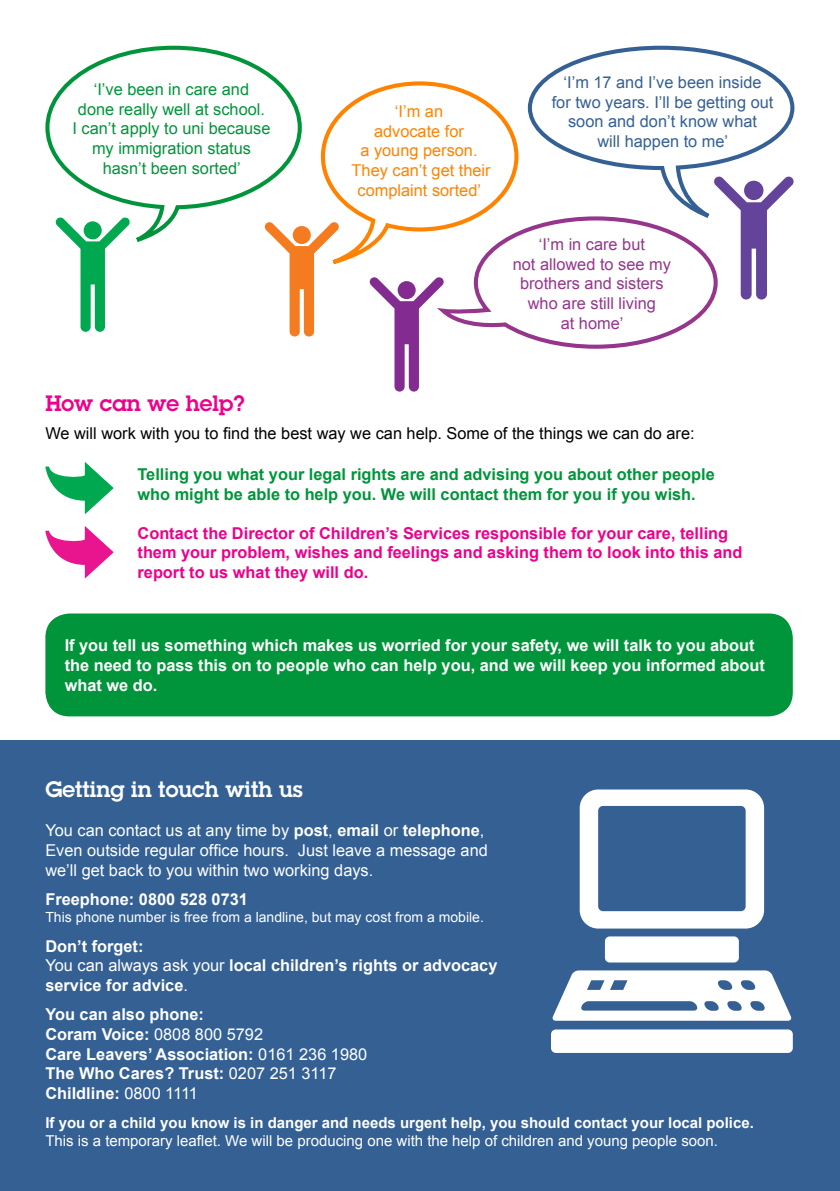
<style>
.page{position:relative;width:840px;height:1191px;background:#fff}
.page>*{position:absolute;margin:0;border:0;box-sizing:border-box;transform-origin:0 0}
.t1{font:600 21.8px "Lubalin Graph Std";color:#fff}
.t2{font:600 21.8px "Lubalin Graph Std";color:#ec008c}
.t3{font:700 16.4px/19.6px "Arial";color:#fff}
.t4{font:700 16.4px/19.6px "Arial";color:#ec008c}
.t5{font:16.4px/19.6px "Arial";color:#fff}
.t6{font:700 16.4px/19.6px "Arial";color:#00953a}
.t7{font:16.4px/19.6px "Arial";color:#00953a;text-align:center}
.t8{font:16.4px/19.6px "Arial";color:#346094;text-align:center}
.t9{font:16.4px/19.6px "Arial";color:#95358c;text-align:center}
.t10{font:16.4px "Arial";color:#000}
.t11{font:16.4px/19.6px "Arial";color:#ff8300;text-align:center}
.t12{font:15px "Arial";color:#fff}
.t13{font:700 15px "Arial";color:#fff}
.t14{font:14px "Arial";color:#fff}
.s1{font-weight:700}
.s2{font-weight:400}
</style>
<div class="page">
<svg style="left:45px;top:45px;width:232px;height:197px"></svg>
<svg style="left:245px;top:79px;width:274px;height:184px"></svg>
<svg style="left:527px;top:45px;width:268px;height:139px"></svg>
<div style="left:45px;top:613px;width:747px;height:103px;background:#00953a;border-radius:24px"></div>
<div style="left:0;top:740px;width:839px;height:451px;background:#346094"></div>
<svg style="left:56px;top:217px;width:74px;height:115px"></svg>
<svg style="left:265px;top:222px;width:73px;height:114px"></svg>
<svg style="left:369px;top:177px;width:424px;height:214px"></svg>
<svg style="left:45px;top:462px;width:68px;height:52px"></svg>
<svg style="left:45px;top:526px;width:68px;height:52px"></svg>
<div style="left:604px;top:936px;width:134px;height:26px;background:#fff;border-radius:5px"></div>
<div style="left:550px;top:1029px;width:242px;height:24px;background:#fff;border-radius:5px"></div>
<svg style="left:552px;top:970px;width:239px;height:50px"></svg>
<svg style="left:579px;top:789px;width:184px;height:139px"></svg>
<p class="t7" style="left:72px;top:80px;width:199px">‘I’ve been in care and<br>done really well at school.<br>I can’t apply to uni because my immigration status hasn’t been sorted’</p>
<p class="t11" style="left:351px;top:102px;width:140px">‘I’m an<br>advocate for<br>a young person.<br>They can’t get their complaint sorted’</p>
<p class="t8" style="left:551px;top:73px;width:223px">‘I’m 17 and I’ve been inside<br>for two years. I’ll be getting out soon and don’t know what<br>will happen to me’</p>
<p class="t9" style="left:512px;top:235px;width:159px">‘I’m in care but<br>not allowed to see my brothers and sisters who are still living<br>at home’</p>
<h1 class="t2" style="left:45px;top:388px;width:201px">How can we help?</h1>
<p class="t10" style="left:45px;top:422px;width:650px">We will work with you to find the best way we can help. Some of the things we can do are:</p>
<p class="t6" style="left:137px;top:465px;width:578px">Telling you what your legal rights are and advising you about other people who might be able to help you. We will contact them for you if you wish.</p>
<p class="t4" style="left:137px;top:524px;width:606px">Contact the Director of Children’s Services responsible for your care, telling them your problem, wishes and feelings and asking them to look into this and report to us what they will do.</p>
<p class="t3" style="left:65px;top:636px;width:701px">If you tell us something which makes us worried for your safety, we will talk to you about the need to pass this on to people who can help you, and we will keep you informed about what we do.</p>
<h1 class="t1" style="left:45px;top:775px;width:259px">Getting in touch with us</h1>
<p class="t5" style="left:45px;top:821px;width:443px">You can contact us at any time by <span class="s1">post</span>, <span class="s1">email</span> or <span class="s1">telephone</span>,<br>Even outside regular office hours. Just leave a message and we’ll get back to you within two working days.</p>
<p class="t3" style="left:45px;top:890px;width:204px">Freephone: 0800 528 0731</p>
<p class="t14" style="left:45px;top:908px;width:440px">This phone number is free from a landline, but may cost from a mobile.</p>
<p class="t3" style="left:45px;top:936px;width:453px">Don’t forget:<br><span class="s2">You can always ask your</span> local children’s rights or advocacy service for advice<span class="s2">.</span></p>
<p class="t3" style="left:45px;top:1005px;width:323px">You can also phone:<br>Coram Voice: <span class="s2">0808 800 5792<br></span>Care Leavers’ Association: <span class="s2">0161 236 1980<br></span>The Who Cares? Trust: <span class="s2">0207 251 3117<br></span>Childline: <span class="s2">0800 1111</span></p>
<p class="t13" style="left:45px;top:1112px;width:709px">If you or a child you know is in danger and needs urgent help, you should contact your local police.</p>
<p class="t12" style="left:45px;top:1130px;width:673px">This is a temporary leaflet. We will be producing one with the help of children and young people soon.</p>
</div>
